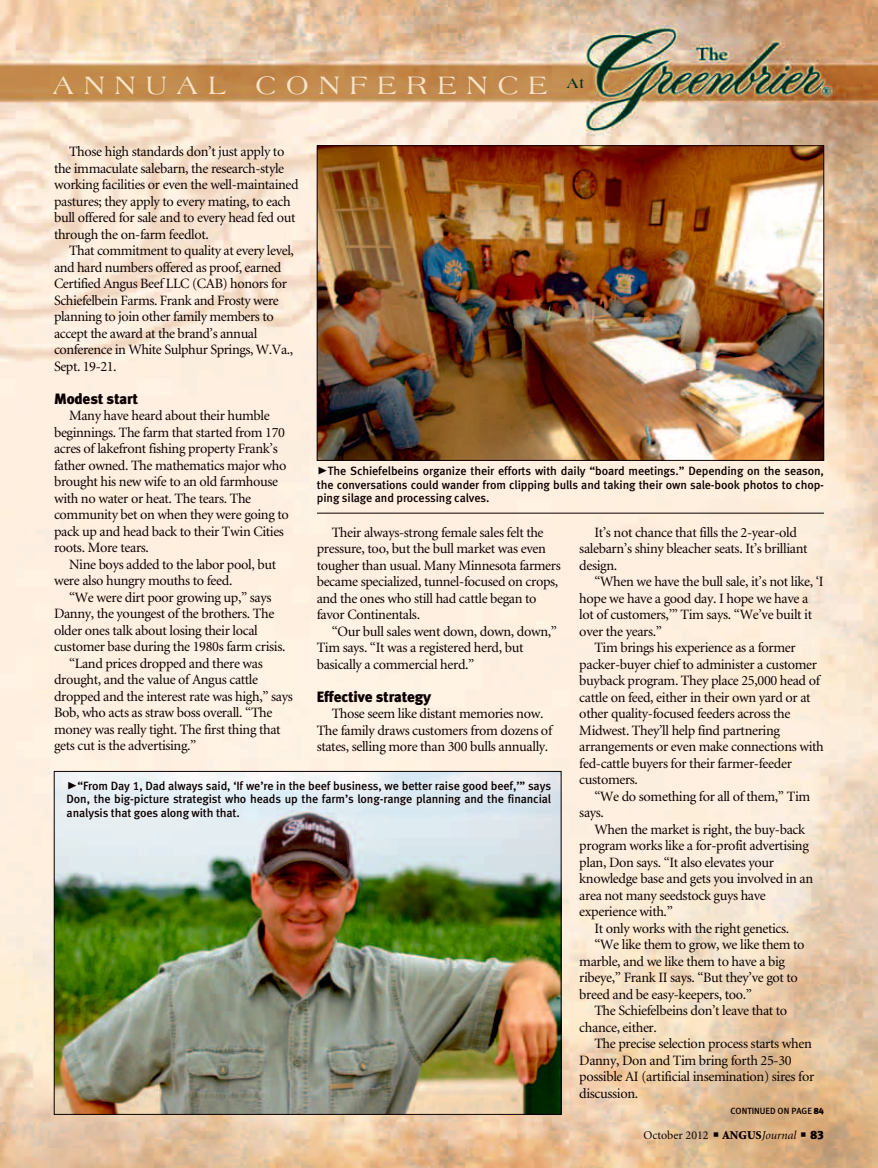
<style>
.page{position:relative;width:878px;height:1168px;background:#fff}
.page>*{position:absolute;margin:0;border:0;box-sizing:border-box;transform-origin:0 0}
.t1{font:27px "Americana";letter-spacing:.38em;color:#f8e4c8}
.subhead{font:15px "Meta Black LF";letter-spacing:-.01em;color:#0b0000}
.body_text{font:14.25px/16.5px "Minion";letter-spacing:-.025em;color:#0b0000}
.cutlines{font:12px/13.5px "Meta Medium LF";letter-spacing:-.01em;color:#0b0000;text-align:justify}
.t2{font:12px "Minion";color:#0b0000}
.t3{font:9px "Meta Medium LF";color:#0b0000}
.s1{font-family:"Meta Black Caps Expert";font-size:21px}
.s2{font-family:"Meta Black LF"}
.s3{font-weight:900}
.s4{font-style:italic}
</style>
<div class="page">
<img style="left:0;top:0;width:878px;height:1168px">
<img style="left:319px;top:148px;width:503px;height:310px">
<div style="left:317px;top:146px;width:507px;height:314px;border:1px solid #0b0000"></div>
<img style="left:56px;top:773px;width:503px;height:339px">
<hr style="left:317px;top:513px;width:506px;height:1px;background:#0b0000">
<h1 class="t1" style="left:53px;top:70px;width:533px">ANNUAL CONFERENCE <sup>At</sup></h1>
<p class="body_text" style="left:54px;top:144px;width:246px;text-indent:15px">Those high standards don’t just apply to the immaculate salebarn, the research-style working facilities or even the well-maintained pastures; they apply to every mating, to each bull offered for sale and to every head fed out through the on-farm feedlot.</p>
<p class="body_text" style="left:54px;top:243px;width:241px;text-indent:15px">That commitment to quality at every level, and hard numbers offered as proof, earned Certified Angus Beef LLC (CAB) honors for Schiefelbein Farms. Frank and Frosty were planning to join other family members to accept the award at the brand’s annual conference in White Sulphur Springs, W.Va., Sept. 19-21.</p>
<p class="subhead" style="left:54px;top:389px;width:86px">Modest start</p>
<p class="body_text" style="left:54px;top:408px;width:236px;text-indent:15px">Many have heard about their humble beginnings. The farm that started from 170 acres of lakefront fishing property Frank’s father owned. The mathematics major who brought his new wife to an old farmhouse with no water or heat. The tears. The community bet on when they were going to pack up and head back to their Twin Cities roots. More tears.</p>
<p class="body_text" style="left:54px;top:556px;width:223px;text-indent:15px">Nine boys added to the labor pool, but were also hungry mouths to feed.</p>
<p class="body_text" style="left:54px;top:589px;width:233px;text-indent:15px">“We were dirt poor growing up,” says Danny, the youngest of the brothers. The older ones talk about losing their local customer base during the 1980s farm crisis.</p>
<p class="body_text" style="left:54px;top:655px;width:240px;text-indent:15px">“Land prices dropped and there was drought, and the value of Angus cattle dropped and the interest rate was high,” says Bob, who acts as straw boss overall. “The money was really tight. The first thing that gets cut is the advertising.”</p>
<p class="cutlines" style="left:317px;top:464px;width:508px"><span class="s1">@</span>The Schiefelbeins organize their efforts with daily “board meetings.” Depending on the season, the conversations could wander from clipping bulls and taking their own sale-book photos to chop&shy;ping silage and processing calves.</p>
<p class="body_text" style="left:316px;top:524px;width:246px;text-indent:15px">Their always-strong female sales felt the pressure, too, but the bull market was even tougher than usual. Many Minnesota farmers became specialized, tunnel-focused on crops, and the ones who still had cattle began to favor Continentals.</p>
<p class="body_text" style="left:316px;top:623px;width:242px;text-indent:15px">“Our bull sales went down, down, down,”<br>Tim says. “It was a registered herd, but basically a commercial herd.”</p>
<p class="subhead" style="left:316px;top:687px;width:116px">Effective strategy</p>
<p class="body_text" style="left:316px;top:706px;width:237px;text-align:center">Those seem like distant memories now.<br>The family draws customers from dozens of states, selling more than 300 bulls annually.</p>
<p class="body_text" style="left:579px;top:524px;width:230px;text-indent:15px">It’s not chance that fills the 2-year-old salebarn’s shiny bleacher seats. It’s brilliant design.</p>
<p class="body_text" style="left:579px;top:574px;width:246px;text-indent:15px">“When we have the bull sale, it’s not like, ‘I hope we have a good day. I hope we have a lot of customers,’” Tim says. “We’ve built it over the years.”</p>
<p class="body_text" style="left:579px;top:640px;width:246px;text-indent:15px">Tim brings his experience as a former packer-buyer chief to administer a customer buyback program. They place 25,000 head of cattle on feed, either in their own yard or at other quality-focused feeders across the Midwest. They’ll help find partnering arrangements or even make connections with fed-cattle buyers for their farmer-feeder customers.</p>
<p class="body_text" style="left:579px;top:788px;width:232px;text-indent:15px">“We do something for all of them,” Tim says.</p>
<p class="body_text" style="left:579px;top:821px;width:235px;text-indent:15px">When the market is right, the buy-back program works like a for-profit advertising plan, Don says. “It also elevates your knowledge base and gets you involved in an area not many seedstock guys have experience with.”</p>
<p class="body_text" style="left:594px;top:920px;width:196px">It only works with the right genetics.</p>
<p class="body_text" style="left:579px;top:937px;width:227px;text-indent:15px">“We like them to grow, we like them to marble, and we like them to have a big ribeye,” Frank II says. “But they’ve got to breed and be easy-keepers, too.”</p>
<p class="body_text" style="left:579px;top:1003px;width:209px;text-indent:15px">The Schiefelbeins don’t leave that to chance, either.</p>
<p class="body_text" style="left:579px;top:1036px;width:236px;text-indent:15px">The precise selection process starts when Danny, Don and Tim bring forth 25-30 possible AI (artificial insemination) sires for discussion.</p>
<p class="cutlines" style="left:67px;top:778px;width:486px"><span class="s1">@</span>“From Day 1, Dad always said, ‘If we’re in the beef business, we better raise good beef,’” says Don, the big-picture strategist who heads up the farm’s long-range planning and the financial analysis that goes along with that.</p>
<p class="t3" style="left:730px;top:1105px;width:95px">CONTINUED ON PAGE <span class="s2">84</span></p>
<p class="t2" style="left:643px;top:1129px;width:182px">October 2012 ■ <span class="s3">ANGUS</span><span class="s4">Journal</span> ■ <span class="s2">83</span></p>
</div>
